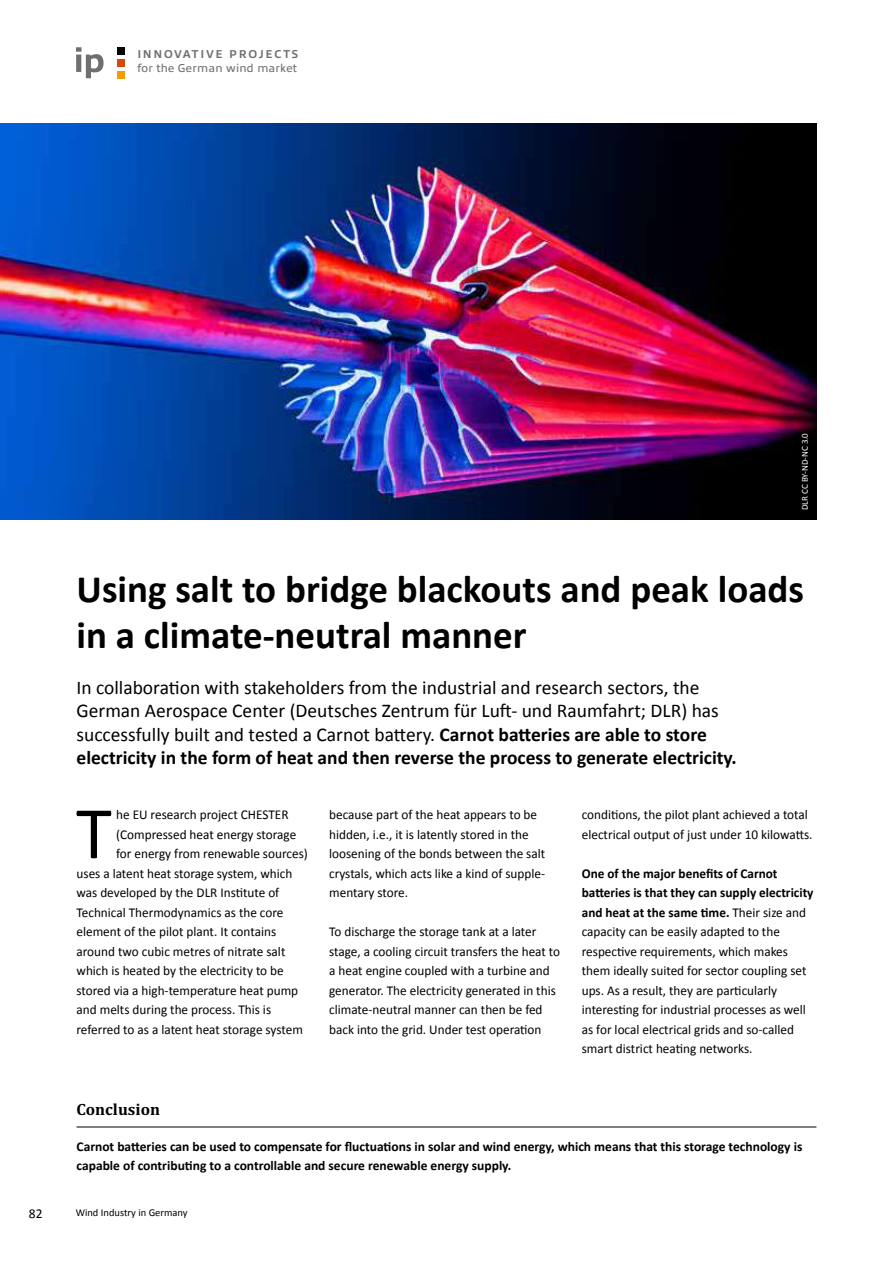
<style>
.page{position:relative;width:893px;height:1263px;background:#fff}
.page>*{position:absolute;margin:0;border:0;box-sizing:border-box;transform-origin:0 0}
.t1{font:75px "Calibri";color:#000}
.t2{font:700 39px/46.5px "Calibri";color:#000}
.t3{font:19.5px/23.4px "Calibri";color:#000}
.t4{font:700 16.5px "Cambria";color:#000}
.t5{font:13.5px/19.5px "Calibri";color:#000}
.t6{font:700 13.5px/19.5px "Calibri";color:#000}
.t7{font:11.55px "Allumi Std";letter-spacing:.02em;color:#706f6f}
.t8{font:700 11.55px "Allumi Std";letter-spacing:.14em;color:#706f6f}
.t9{font:10.5px "Calibri";color:#000}
.t10{font:9px "Calibri";color:#fff}
.s1{font-weight:700}
</style>
<div class="page">
<hr style="left:77px;top:1126px;width:739px;height:1px;background:#000">
<img style="left:0;top:124px;width:816px;height:395px">
<div style="left:117px;top:47px;width:8px;height:8px;background:#000"></div>
<div style="left:117px;top:59px;width:8px;height:8px;background:#d7490c"></div>
<div style="left:117px;top:71px;width:8px;height:7px;background:#f59c00"></div>
<svg style="left:76px;top:47px;width:28px;height:31px"></svg>
<p class="t8" style="left:137px;top:48px;width:163px">INNOVATIVE PROJECTS</p>
<p class="t7" style="left:137px;top:62px;width:161px">for the German wind market</p>
<p class="t5" style="left:29px;top:1203px;width:15px">82</p>
<p class="t10" style="left:799px;top:510px;width:79px;rotate:-90deg">DLR CC BY-ND-NC 3.0</p>
<h2 class="t2" style="left:77px;top:564px;width:729px">Using salt to bridge blackouts and peak loads in a climate-neutral manner</h2>
<p class="t3" style="left:77px;top:675px;width:662px">In collaboration with stakeholders from the industrial and research sectors, the German Aerospace Center (Deutsches Zentrum für Luft- und Raumfahrt; DLR) has successfully built and tested a Carnot battery. <span class="s1">Carnot batteries are able to store electricity in the form of heat and then reverse the process to generate electricity.</span></p>
<h1 class="t1" style="left:76px;top:781px;width:37px">T</h1>
<p class="t5" style="left:116px;top:804px;width:174px">he EU research project CHESTER</p>
<p class="t5" style="left:116px;top:824px;width:182px">(Compressed heat energy storage</p>
<p class="t5" style="left:116px;top:843px;width:193px">for energy from renewable sources)</p>
<p class="t5" style="left:77px;top:863px;width:217px">uses a latent heat storage system, which</p>
<p class="t5" style="left:77px;top:882px;width:204px">was developed by the DLR Institute of</p>
<p class="t5" style="left:77px;top:902px;width:208px">Technical Thermodynamics as the core</p>
<p class="t5" style="left:77px;top:921px;width:201px">element of the pilot plant. It contains</p>
<p class="t5" style="left:77px;top:941px;width:210px">around two cubic metres of nitrate salt</p>
<p class="t5" style="left:77px;top:960px;width:209px">which is heated by the electricity to be</p>
<p class="t5" style="left:77px;top:980px;width:223px">stored via a high-temperature heat pump</p>
<p class="t5" style="left:77px;top:999px;width:196px">and melts during the process. This is</p>
<p class="t5" style="left:77px;top:1019px;width:228px">referred to as a latent heat storage system</p>
<p class="t5" style="left:329px;top:804px;width:218px">because part of the heat appears to be hidden, i.e., it is latently stored in the loosening of the bonds between the salt crystals, which acts like a kind of supple&shy;mentary store.</p>
<p class="t5" style="left:329px;top:921px;width:232px">To discharge the storage tank at a later stage, a cooling circuit transfers the heat to a heat engine coupled with a turbine and generator. The electricity generated in this climate-neutral manner can then be fed back into the grid. Under test operation</p>
<p class="t5" style="left:582px;top:804px;width:232px">conditions, the pilot plant achieved a total electrical output of just under 10 kilowatts.</p>
<p class="t5" style="left:582px;top:863px;width:233px"><span class="s1">One of the major benefits of Carnot batteries is that they can supply electricity and heat at the same time.</span> Their size and capacity can be easily adapted to the respective requirements, which makes them ideally suited for sector coupling set ups. As a result, they are particularly interesting for industrial processes as well as for local electrical grids and so-called smart district heating networks.</p>
<p class="t4" style="left:77px;top:1097px;width:85px">Conclusion</p>
<p class="t6" style="left:77px;top:1136px;width:727px">Carnot batteries can be used to compensate for fluctuations in solar and wind energy, which means that this storage technology is capable of contributing to a controllable and secure renewable energy supply.</p>
<p class="t9" style="left:76px;top:1205px;width:114px">Wind Industry in Germany</p>
</div>
